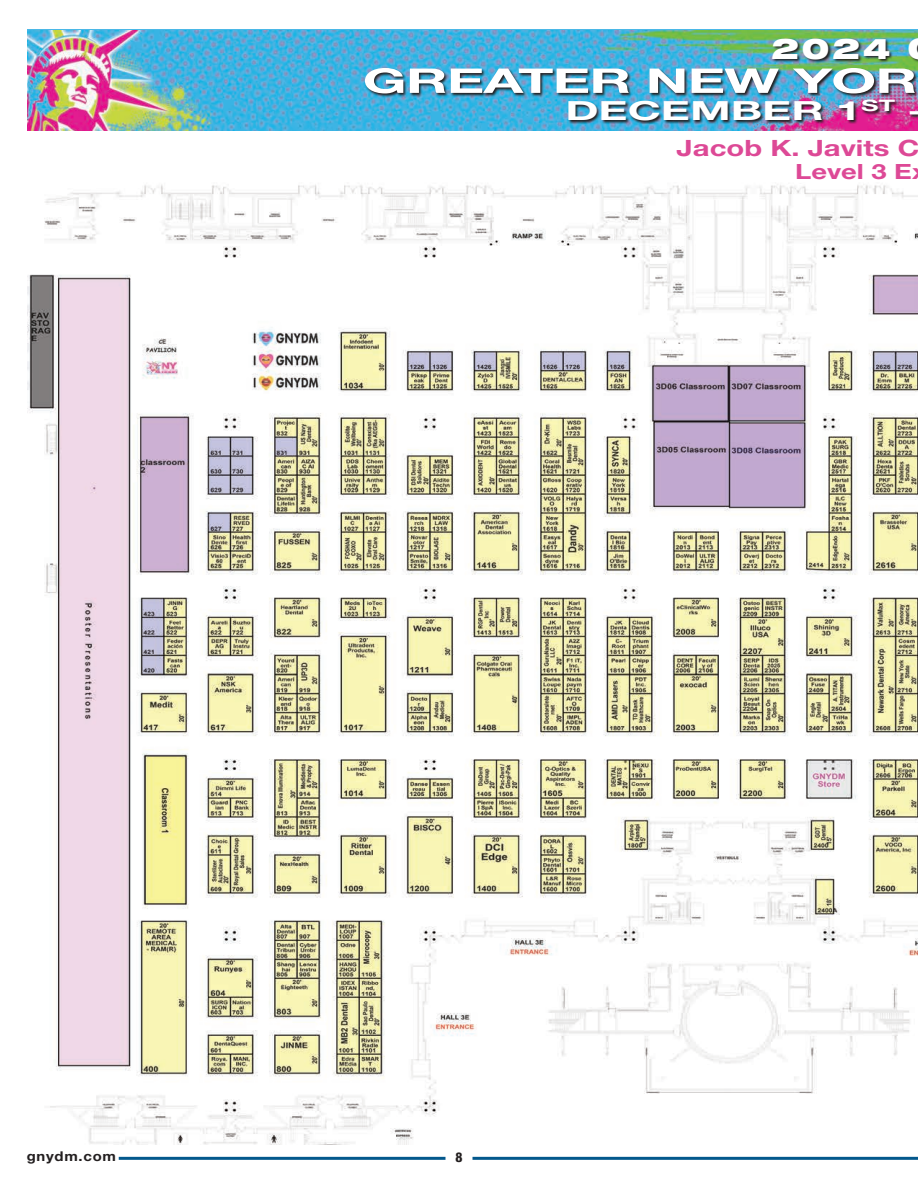
<style>
.page{position:relative;width:918px;height:1188px;background:#fff}
.page>*{position:absolute;margin:0;border:0;box-sizing:border-box;transform-origin:0 0}
.t1{font:700 34.05px "Helvetica Neue LT Std";letter-spacing:-.015em;color:#fff;scale:1.7 1}
.t2{font:900 expanded 28.65px "Helvetica Neue LT Std";color:#fff}
.t3{font:700 26.4px "Helvetica Neue LT Std";color:#fff;scale:1.7 1}
.t4{font:700 22.5px "Helvetica Neue LT Std";color:#dd4996;scale:1.3 1}
.t5{font:700 21px "Helvetica Neue LT Std";color:#dd4996;scale:1.3 1}
.t6{font:700 13.5px "Helvetica Neue LT Std";letter-spacing:.05em;color:#231f20;scale:1.1 1}
.t7{font:800 condensed 13.5px "Helvetica Neue LT Std";color:#231f20}
</style>
<div class="page">
<img style="left:28px;top:184px;width:890px;height:961px">
<img style="left:27px;top:30px;width:891px;height:101px">
<hr style="left:119px;top:1157px;width:327px;height:3px;background:#03588c">
<hr style="left:472px;top:1157px;width:446px;height:3px;background:#03588c">
<img style="left:364px;top:38px;width:554px;height:86px">
<p class="t2" style="left:772px;top:30px;width:120px">2024</p>
<p class="t1" style="left:363px;top:60px;width:328px">GREATER NEW YOR</p>
<p class="t3" style="left:565px;top:94px;width:214px">DECEMBER 1<sup>ST</sup> -</p>
<p class="t4" style="left:677px;top:134px;width:188px">Jacob K. Javits C</p>
<p class="t5" style="left:795px;top:159px;width:91px">Level 3 E</p>
<p class="t6" style="left:27px;top:1148px;width:83px">gnydm.com</p>
<p class="t7" style="left:455px;top:1149px;width:9px">8</p>
</div>
